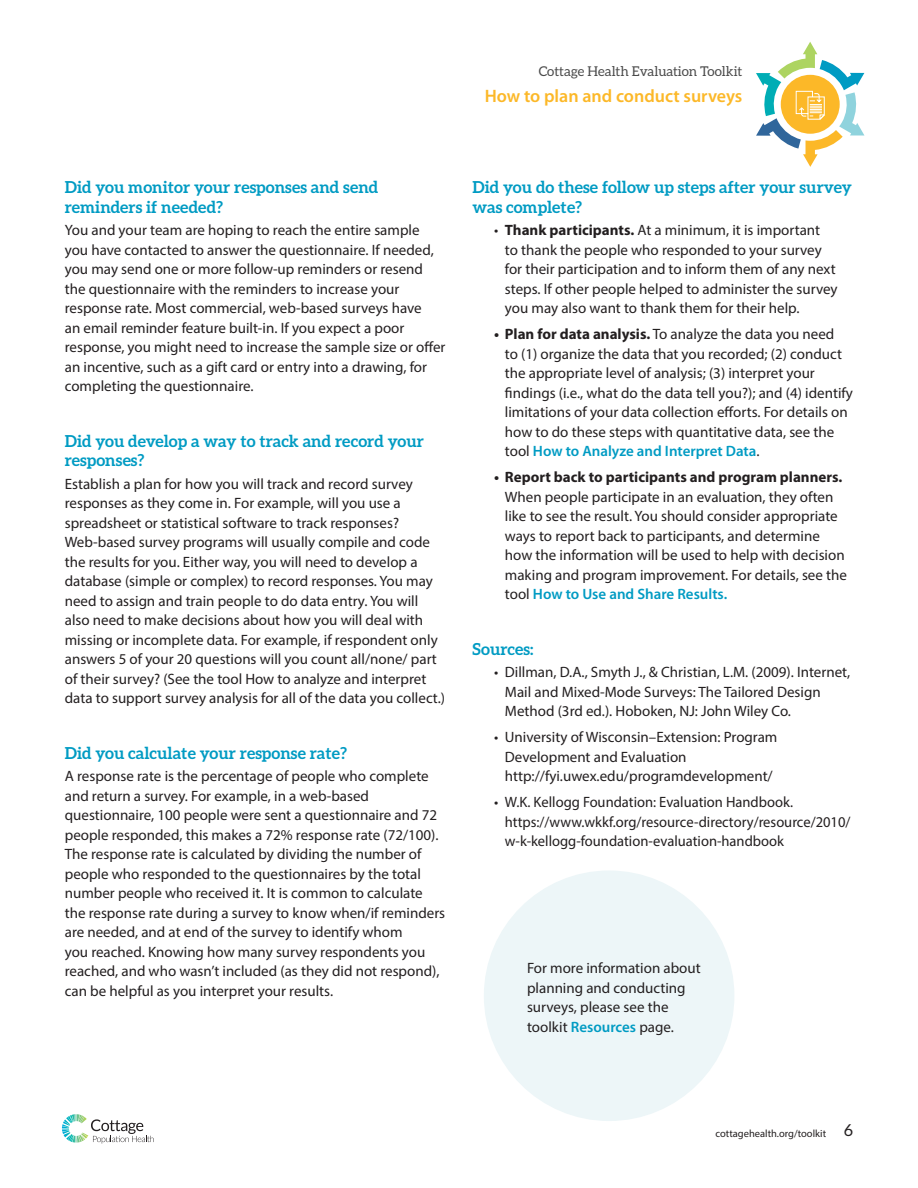
<style>
.page{position:relative;width:918px;height:1188px;background:#fff}
.page>*{position:absolute;margin:0;border:0;box-sizing:border-box;transform-origin:0 0}
.t1{font:600 18px "Myriad Pro";color:#fcb828}
.subheads{font:700 16.5px/19.5px "Aleo";color:#009bc3}
.t2{font:16.5px "Aleo";color:#231f20}
.body{font:15px/19.5px "Myriad Pro";color:#231f20}
.Bullets{font:15px/19.5px "Myriad Pro";color:#231f20}
.t3{font:13.5px "Aleo";color:#4a4a4a}
.t4{font:10.5px "Myriad Pro";color:#231f20}
.s1{font-weight:700}
.s2{font-weight:600;color:#009bc3}
</style>
<div class="page">
<svg style="left:62px;top:1114px;width:92px;height:30px"></svg>
<svg style="left:756px;top:42px;width:108px;height:125px"></svg>
<div style="left:484px;top:870px;width:250px;height:251px;background:#edf6f8;border-radius:50%"></div>
<p class="t3" style="left:539px;top:63px;width:205px">Cottage Health Evaluation Toolkit</p>
<p class="t1" style="left:485px;top:85px;width:259px">How to plan and conduct surveys</p>
<p class="subheads" style="left:65px;top:177px;width:315px">Did you monitor your responses and send reminders if needed?</p>
<p class="body" style="left:65px;top:220px;width:382px">You and your team are hoping to reach the entire sample you have contacted to answer the questionnaire. If needed, you may send one or more follow-up reminders or resend the questionnaire with the reminders to increase your response rate. Most commercial, web-based surveys have<br>an email reminder feature built-in. If you expect a poor response, you might need to increase the sample size or offer an incentive, such as a gift card or entry into a drawing, for completing the questionnaire.</p>
<p class="subheads" style="left:65px;top:431px;width:361px">Did you develop a way to track and record your responses?</p>
<p class="body" style="left:65px;top:474px;width:382px">Establish a plan for how you will track and record survey responses as they come in. For example, will you use a spreadsheet or statistical software to track responses?<br>Web-based survey programs will usually compile and code the results for you. Either way, you will need to develop a database (simple or complex) to record responses. You may need to assign and train people to do data entry. You will also need to make decisions about how you will deal with missing or incomplete data. For example, if respondent only answers 5 of your 20 questions will you count all/none/ part of their survey? (See the tool How to analyze and interpret data to support survey analysis for all of the data you collect.)</p>
<p class="subheads" style="left:65px;top:743px;width:284px">Did you calculate your response rate?</p>
<p class="body" style="left:65px;top:766px;width:382px">A response rate is the percentage of people who complete and return a survey. For example, in a web-based questionnaire, 100 people were sent a questionnaire and 72 people responded, this makes a 72% response rate (72/100).<br>The response rate is calculated by dividing the number of people who responded to the questionnaires by the total number people who received it. It is common to calculate the response rate during a survey to know when/if reminders are needed, and at end of the survey to identify whom<br>you reached. Knowing how many survey respondents you reached, and who wasn’t included (as they did not respond), can be helpful as you interpret your results.</p>
<p class="subheads" style="left:472px;top:177px;width:381px">Did you do these follow up steps after your survey was complete?</p>
<p class="Bullets" style="left:505px;top:220px;width:334px;text-indent:-11px">• <span class="s1">Thank participants.</span> At a minimum, it is important<br>to thank the people who responded to your survey for their participation and to inform them of any next steps. If other people helped to administer the survey you may also want to thank them for their help.</p>
<p class="Bullets" style="left:505px;top:324px;width:350px;text-indent:-11px"><span class="s1">• Plan for data analysis.</span> To analyze the data you need<br>to (1) organize the data that you recorded; (2) conduct the appropriate level of analysis; (3) interpret your findings (i.e., what do the data tell you?); and (4) identify limitations of your data collection efforts. For details on how to do these steps with quantitative data, see the tool <span class="s2">How to Analyze and Interpret Data</span>.</p>
<p class="Bullets" style="left:505px;top:467px;width:344px;text-indent:-11px"><span class="s1">• Report back to participants and program planners.<br></span>When people participate in an evaluation, they often like to see the result. You should consider appropriate ways to report back to participants, and determine how the information will be used to help with decision making and program improvement. For details, see the tool <span class="s2">How to Use and Share Results.</span></p>
<p class="subheads" style="left:472px;top:639px;width:62px">Sources:</p>
<p class="Bullets" style="left:505px;top:662px;width:347px;text-indent:-11px">• Dillman, D.A., Smyth J., &amp; Christian, L.M. (2009). Internet,<br>Mail and Mixed-Mode Surveys: The Tailored Design<br>Method (3rd ed.). Hoboken, NJ: John Wiley Co.</p>
<p class="Bullets" style="left:505px;top:727px;width:274px;text-indent:-11px">• University of Wisconsin–Extension: Program<br>Development and Evaluation http://fyi.uwex.edu/programdevelopment/</p>
<p class="Bullets" style="left:505px;top:792px;width:347px;text-indent:-11px">• W.K. Kellogg Foundation: Evaluation Handbook. https://www.wkkf.org/resource-directory/resource/2010/ w-k-kellogg-foundation-evaluation-handbook</p>
<p class="body" style="left:527px;top:958px;width:175px">For more information about planning and conducting surveys, please see the toolkit <span class="s2">Resources</span> page.</p>
<p class="t4" style="left:716px;top:1127px;width:112px">cottagehealth.org/toolkit</p>
<p class="t2" style="left:844px;top:1121px;width:10px">6</p>
</div>
